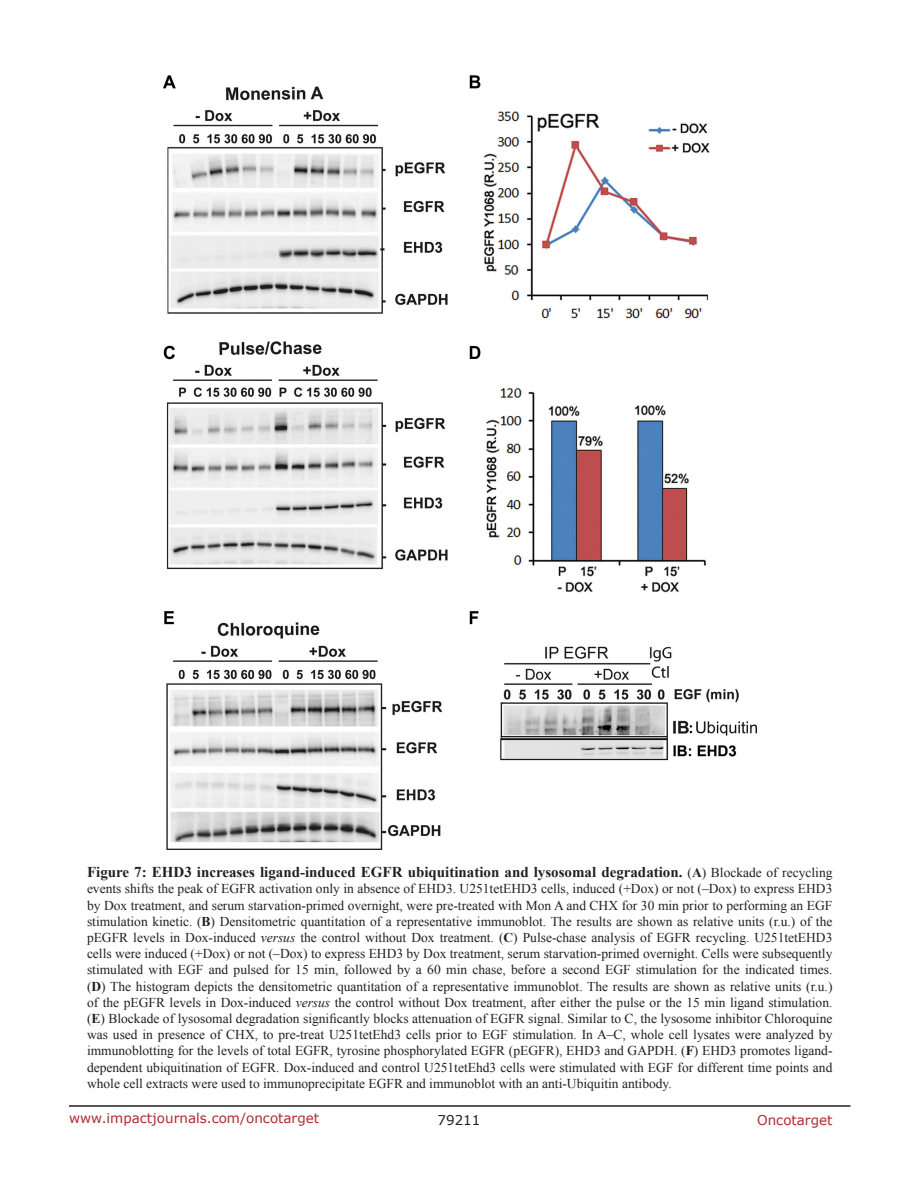
<style>
.page{position:relative;width:918px;height:1188px;background:#fff}
.page>*{position:absolute;margin:0;border:0;box-sizing:border-box;transform-origin:0 0}
.FigureText{font:700 15px "Times New Roman";color:#231f20}
.FigureText-2{font:13.5px/16.2px "Times New Roman";color:#231f20;text-align:justify}
.t1{font:13.5px "Verdana";color:#ac2b31}
.t2{font:13.5px "Verdana";color:#231f20}
.s1{font-weight:400;font-size:13.5px}
.s2{font-size:13.5px}
.s3{font-weight:700}
.s4{font-style:italic}
</style>
<div class="page">
<hr style="left:69px;top:1105px;width:781px;height:2px;background:#231f20">
<img style="left:163px;top:76px;width:593px;height:773px">
<p class="FigureText" style="left:87px;top:862px;width:747px">Figure 7: EHD3 increases ligand-induced EGFR ubiquitination and lysosomal degradation. <span class="s1">(</span><span class="s2">A</span><span class="s1">) Blockade of recycling</span></p>
<p class="FigureText-2" style="left:87px;top:881px;width:747px">events shifts the peak of EGFR activation only in absence of EHD3. U251tetEHD3 cells, induced (+Dox) or not (–Dox) to express EHD3 by Dox treatment, and serum starvation-primed overnight, were pre-treated with Mon A and CHX for 30 min prior to performing an EGF stimulation kinetic. (<span class="s3">B</span>) Densitometric quantitation of a representative immunoblot. The results are shown as relative units (r.u.) of the pEGFR levels in Dox-induced <span class="s4">versus</span> the control without Dox treatment. (<span class="s3">C</span>) Pulse-chase analysis of EGFR recycling. U251tetEHD3 cells were induced (+Dox) or not (–Dox) to express EHD3 by Dox treatment, serum starvation-primed overnight. Cells were subsequently stimulated with EGF and pulsed for 15 min, followed by a 60 min chase, before a second EGF stimulation for the indicated times. (<span class="s3">D</span>) The histogram depicts the densitometric quantitation of a representative immunoblot. The results are shown as relative units (r.u.) of the pEGFR levels in Dox-induced <span class="s4">versus</span> the control without Dox treatment, after either the pulse or the 15 min ligand stimulation. (<span class="s3">E</span>) Blockade of lysosomal degradation significantly blocks attenuation of EGFR signal. Similar to C, the lysosome inhibitor Chloroquine was used in presence of CHX, to pre-treat U251tetEhd3 cells prior to EGF stimulation. In A–C, whole cell lysates were analyzed by immunoblotting for the levels of total EGFR, tyrosine phosphorylated EGFR (pEGFR), EHD3 and GAPDH. (<span class="s3">F</span>) EHD3 promotes ligand&shy;dependent ubiquitination of EGFR. Dox-induced and control U251tetEhd3 cells were stimulated with EGF for different time points and whole cell extracts were used to immunoprecipitate EGFR and immunoblot with an anti-Ubiquitin antibody.</p>
<p class="t1" style="left:69px;top:1109px;width:252px">www.impactjournals.com/oncotarget</p>
<p class="t2" style="left:438px;top:1111px;width:44px">79211</p>
<p class="t1" style="left:757px;top:1111px;width:77px">Oncotarget</p>
</div>
